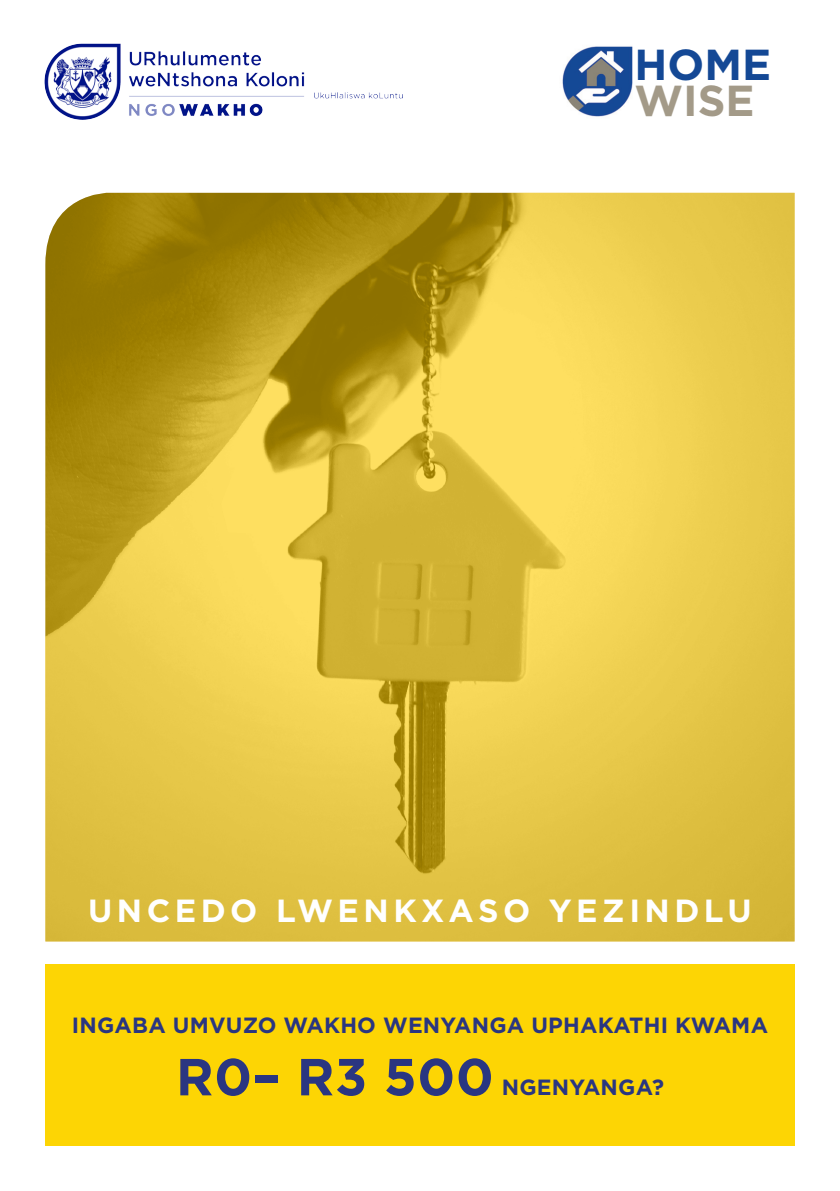
<style>
.page{position:relative;width:840px;height:1191px;background:#fff}
.page>*{position:absolute;margin:0;border:0;box-sizing:border-box;transform-origin:0 0}
.t1{font:700 52px "Gotham";letter-spacing:.01em;color:#2a3681}
.t2{font:700 43.4px "Gotham";color:#144895}
.t3{font:700 43.4px "Gotham";color:#a39a88}
.t4{font:700 32px "Gotham";letter-spacing:.14em;color:#fff}
.t5{font:700 22px "Gotham";letter-spacing:.01em;color:#2a3681}
</style>
<div class="page">
<img style="left:45px;top:193px;width:749px;height:748px">
<div style="left:45px;top:964px;width:749px;height:181px;background:#fdd504"></div>
<img style="left:562px;top:46px;width:71px;height:71px">
<img style="left:44px;top:43px;width:359px;height:77px">
<p class="t2" style="left:634px;top:36px;width:138px">HOME</p>
<p class="t3" style="left:634px;top:71px;width:121px">WISE</p>
<p class="t4" style="left:88px;top:889px;width:664px">UNCEDO LWENKXASO YEZINDLU</p>
<p class="t5" style="left:72px;top:1010px;width:697px">INGABA UMVUZO WAKHO WENYANGA UPHAKATHI KWAMA</p>
<p class="t1" style="left:176px;top:1042px;width:319px">R0– R3 500</p>
<p class="t5" style="left:501px;top:1073px;width:164px">NGENYANGA?</p>
</div>
